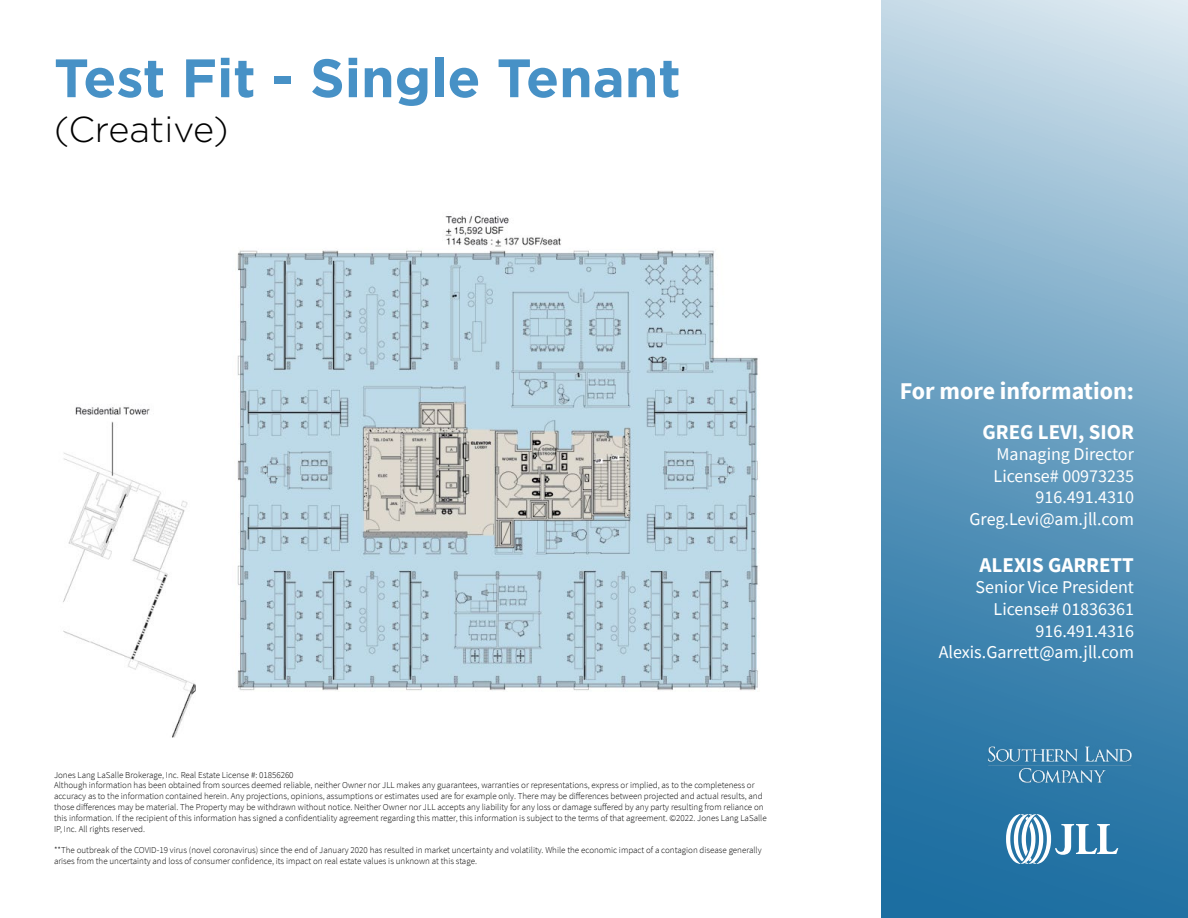
<style>
.page{position:relative;width:1188px;height:918px;background:#fff}
.page>*{position:absolute;margin:0;border:0;box-sizing:border-box;transform-origin:0 0}
.t1{font:700 54px "Gotham";color:#4791c6}
.t2{font:300 36px "Gotham";color:#000}
.t3{font:700 24px "Source Sans Pro";color:#fff}
.t4{font:700 21px "Source Sans Pro";color:#fff}
.t5{font:18px/21.6px "Source Sans Pro";color:#fff;text-align:right}
.t6{font:300 9px/10.8px "Source Sans Pro";color:#000}
</style>
<div class="page">
<svg style="left:881px;top:0;width:307px;height:918px;background:#6ca1c2"></svg>
<svg style="left:1006px;top:814px;width:112px;height:50px"></svg>
<img style="left:974px;top:735px;width:160px;height:62px">
<img style="left:63px;top:215px;width:695px;height:523px">
<h1 class="t1" style="left:54px;top:42px;width:628px">Test Fit - Single Tenant</h1>
<h2 class="t2" style="left:54px;top:107px;width:176px">(Creative)</h2>
<p class="t6" style="left:54px;top:769px;width:714px">Jones Lang LaSalle Brokerage, Inc. Real Estate License #: 01856260<br>Although information has been obtained from sources deemed reliable, neither Owner nor JLL makes any guarantees, warranties or representations, express or implied, as to the completeness or accuracy as to the information contained herein. Any projections, opinions, assumptions or estimates used are for example only. There may be differences between projected and actual results, and those differences may be material. The Property may be withdrawn without notice. Neither Owner nor JLL accepts any liability for any loss or damage suffered by any party resulting from reliance on this information. If the recipient of this information has signed a confidentiality agreement regarding this matter, this information is subject to the terms of that agreement. ©2022. Jones Lang LaSalle IP, Inc. All rights reserved.</p>
<p class="t6" style="left:54px;top:845px;width:709px">**The outbreak of the COVID-19 virus (novel coronavirus) since the end of January 2020 has resulted in market uncertainty and volatility. While the economic impact of a contagion disease generally arises from the uncertainty and loss of consumer confidence, its impact on real estate values is unknown at this stage.</p>
<h3 class="t3" style="left:900px;top:375px;width:236px">For more information:</h3>
<h3 class="t4" style="left:983px;top:418px;width:153px">GREG LEVI, SIOR</h3>
<h3 class="t5" style="left:970px;top:443px;width:166px">Managing Director<br>License# 00973235<br>916.491.4310<br>Greg.Levi@am.jll.com</h3>
<h3 class="t4" style="left:980px;top:551px;width:156px">ALEXIS GARRETT</h3>
<h3 class="t5" style="left:939px;top:577px;width:197px">Senior Vice President<br>License# 01836361<br>916.491.4316<br>Alexis.Garrett@am.jll.com</h3>
</div>
